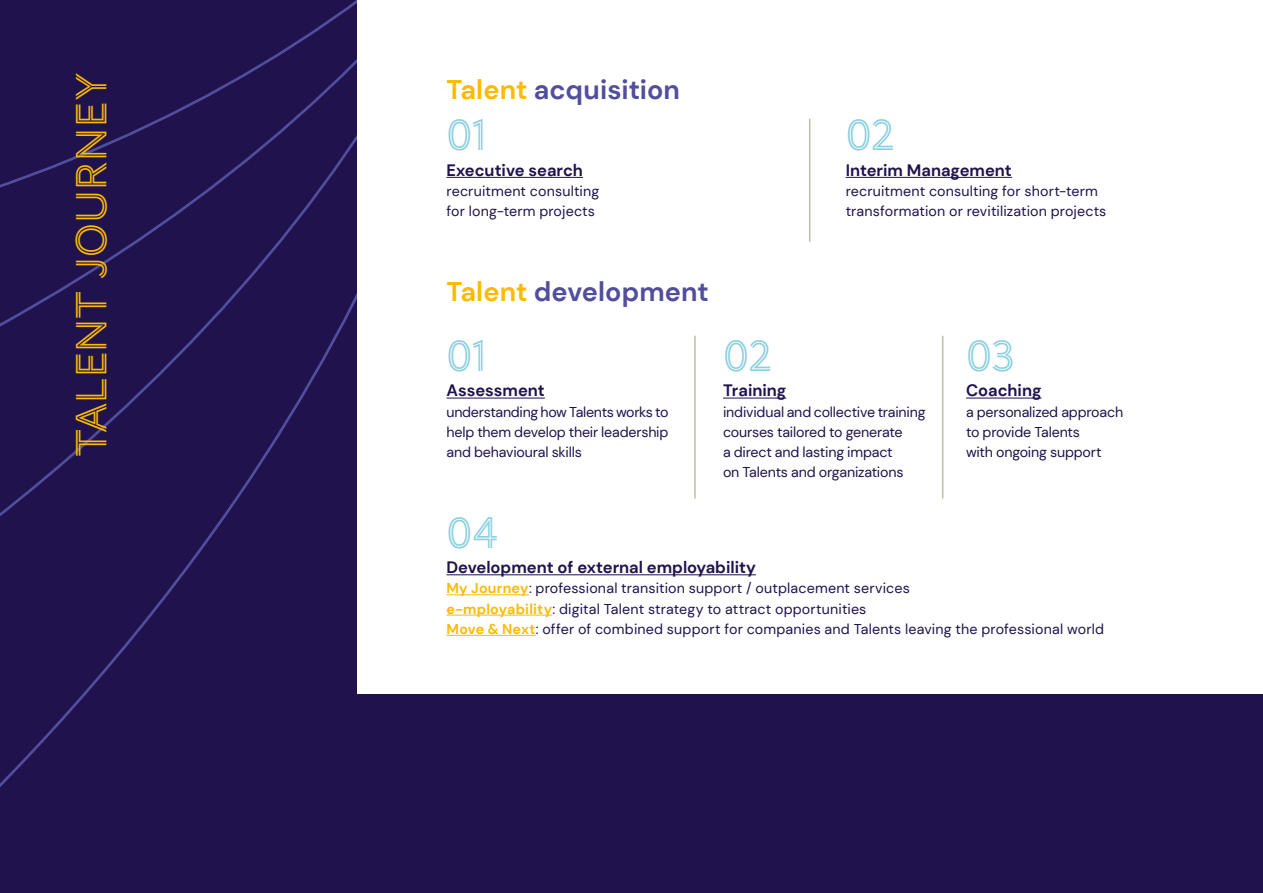
<style>
.page{position:relative;width:1263px;height:893px;background:#1f124d}
.page>*{position:absolute;margin:0;border:0;box-sizing:border-box;transform-origin:0 0}
.t1{font:45px "AW Conqueror Inline";letter-spacing:-.03em;color:#fcba00}
.t2{font:45px "AW Conqueror Inline";letter-spacing:-.03em;color:#8acfe0}
.t3{font:700 27px "DM Sans";letter-spacing:.005em;color:#524d9c}
.t4{font:700 16.5px "DM Sans";color:#1f124d}
.t5{font:14.25px/20.2px "DM Sans";color:#1f124d}
.s1{color:#fcba00}
.s2{font-weight:700;color:#fcba00}
</style>
<div class="page">
<svg style="left:0;top:0;width:470px;height:787px"></svg>
<div style="left:358px;top:0;width:905px;height:693px;background:#fff"></div>
<hr style="left:446px;top:177px;width:137px;height:1px;background:#1f124d">
<hr style="left:446px;top:398px;width:99px;height:1px;background:#1f124d">
<hr style="left:846px;top:177px;width:166px;height:1px;background:#1f124d">
<hr style="left:723px;top:398px;width:63px;height:1px;background:#1f124d">
<hr style="left:966px;top:398px;width:75px;height:1px;background:#1f124d">
<hr style="left:446px;top:574px;width:310px;height:1px;background:#1f124d">
<hr style="left:446px;top:594px;width:83px;height:1px;background:#fcba00">
<hr style="left:446px;top:615px;width:106px;height:1px;background:#fcba00">
<hr style="left:446px;top:635px;width:90px;height:1px;background:#fcba00">
<hr style="left:809px;top:119px;width:1px;height:123px;background:#bfbdab">
<hr style="left:694px;top:336px;width:2px;height:163px;background:#bfbdab">
<hr style="left:942px;top:336px;width:1px;height:163px;background:#bfbdab">
<h1 class="t1" style="left:70px;top:457px;width:386px;rotate:-90deg">talent journey</h1>
<h2 class="t3" style="left:446px;top:72px;width:235px"><span class="s1">Talent</span> acquisition</h2>
<h1 class="t2" style="left:446px;top:114px;width:42px">01</h1>
<p class="t4" style="left:446px;top:160px;width:138px">Executive search</p>
<p class="t5" style="left:446px;top:181px;width:154px">recruitment consulting for long-term projects</p>
<h1 class="t2" style="left:846px;top:114px;width:51px">02</h1>
<p class="t4" style="left:846px;top:160px;width:168px">Interim Management</p>
<p class="t5" style="left:846px;top:181px;width:262px">recruitment consulting for short-term transformation or revitilization projects</p>
<h2 class="t3" style="left:446px;top:275px;width:264px"><span class="s1">Talent</span> development</h2>
<h1 class="t2" style="left:446px;top:335px;width:42px">01</h1>
<p class="t4" style="left:446px;top:380px;width:100px">Assessment</p>
<p class="t5" style="left:446px;top:401px;width:223px;text-align:justify">understanding how Talents works to help them develop their leadership and behavioural skills</p>
<h1 class="t2" style="left:723px;top:335px;width:51px">02</h1>
<p class="t4" style="left:723px;top:380px;width:65px">Training</p>
<p class="t5" style="left:723px;top:401px;width:204px">individual and collective training courses tailored to generate<br>a direct and lasting impact<br>on Talents and organizations</p>
<h1 class="t2" style="left:966px;top:335px;width:51px">03</h1>
<p class="t4" style="left:966px;top:380px;width:77px">Coaching</p>
<p class="t5" style="left:966px;top:401px;width:159px">a personalized approach to provide Talents<br>with ongoing support</p>
<h1 class="t2" style="left:446px;top:511px;width:53px">04</h1>
<p class="t4" style="left:446px;top:557px;width:311px">Development of external employability</p>
<p class="t5" style="left:446px;top:578px;width:659px"><span class="s2">My Journey</span>: professional transition support / outplacement services<br><span class="s2">e-mployability</span>: digital Talent strategy to attract opportunities<br><span class="s2">Move &amp; Next</span>: offer of combined support for companies and Talents leaving the professional world</p>
</div>
